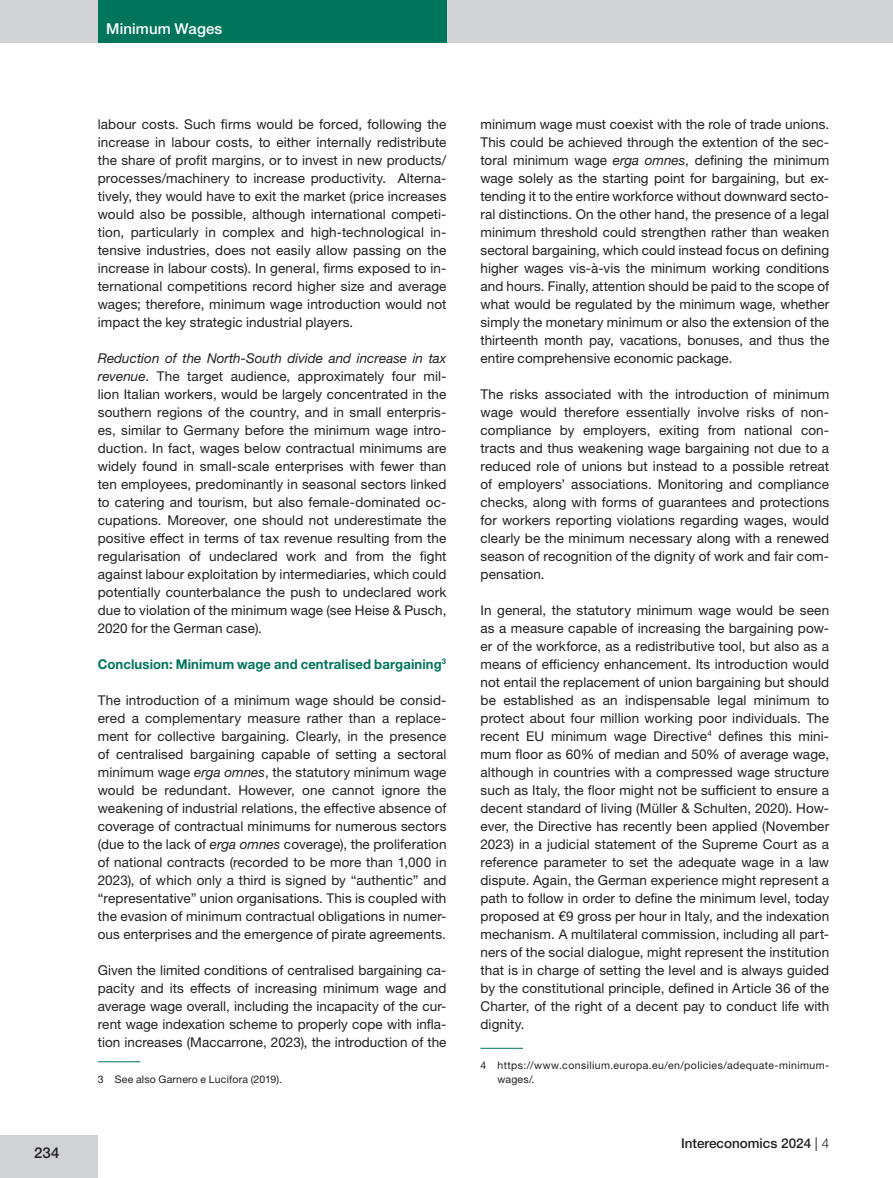
<style>
.page{position:relative;width:893px;height:1178px;background:#fff}
.page>*{position:absolute;margin:0;border:0;box-sizing:border-box;transform-origin:0 0}
.t1{font:500 15px "Helvetica Neue LTW1 G";letter-spacing:.01em;color:#fff}
.t2{font:500 15px "Helvetica Neue LTW1 G";color:#231f20}
.Fließtext{font:13.5px/18px "Helvetica Neue LTW1 G";letter-spacing:.01em;color:#231f20;text-align:justify}
.Zwischenüberschrift{font:700 13.5px "Helvetica Neue LTW1 G";letter-spacing:.01em;color:#01745c}
.t3{font:500 13.5px "Helvetica Neue LTW1 G";color:#231f20}
.Fußnotentext{font:10.5px/13.5px "Helvetica Neue LTW1 G";letter-spacing:.035em;color:#231f20}
.s1{font-style:italic}
.s2{font-weight:400}
.s3{font-weight:300}
</style>
<div class="page">
<div style="left:0;top:0;width:893px;height:43px;background:#d1d2d4"></div>
<div style="left:98px;top:0;width:348px;height:43px;background:#01745c"></div>
<div style="left:0;top:1135px;width:98px;height:43px;background:#d1d2d4"></div>
<hr style="left:98px;top:1061px;width:42px;height:1px;background:#01745c">
<hr style="left:480px;top:1048px;width:43px;height:1px;background:#01745c">
<p class="t2" style="left:34px;top:1143px;width:27px">234</p>
<p class="t1" style="left:106px;top:20px;width:118px">Minimum Wages</p>
<p class="Fließtext" style="left:98px;top:115px;width:350px">labour costs. Such firms would be forced, following the increase in labour costs, to either internally redistribute the share of profit margins, or to invest in new products/ processes/machinery to increase productivity. Alterna&shy;tively, they would have to exit the market (price increases would also be possible, although international competi&shy;tion, particularly in complex and high-technological in&shy;tensive industries, does not easily allow passing on the increase in labour costs). In general, firms exposed to in&shy;ternational competitions record higher size and average wages; therefore, minimum wage introduction would not impact the key strategic industrial players.</p>
<p class="Fließtext" style="left:98px;top:349px;width:350px"><span class="s1">Reduction of the North-South divide and increase in tax revenue</span>. The target audience, approximately four mil&shy;lion Italian workers, would be largely concentrated in the southern regions of the country, and in small enterpris&shy;es, similar to Germany before the minimum wage intro&shy;duction. In fact, wages below contractual minimums are widely found in small-scale enterprises with fewer than ten employees, predominantly in seasonal sectors linked to catering and tourism, but also female-dominated oc&shy;cupations. Moreover, one should not underestimate the positive effect in terms of tax revenue resulting from the regularisation of undeclared work and from the fight against labour exploitation by intermediaries, which could potentially counterbalance the push to undeclared work due to violation of the minimum wage (see Heise &amp; Pusch, 2020 for the German case).</p>
<p class="Zwischenüberschrift" style="left:98px;top:655px;width:350px">Conclusion: Minimum wage and centralised bargaining<sup>3</sup></p>
<p class="Fließtext" style="left:98px;top:691px;width:350px">The introduction of a minimum wage should be consid&shy;ered a complementary measure rather than a replace&shy;ment for collective bargaining. Clearly, in the presence of centralised bargaining capable of setting a sectoral minimum wage <span class="s1">erga omnes</span>, the statutory minimum wage would be redundant. However, one cannot ignore the weakening of industrial relations, the effective absence of coverage of contractual minimums for numerous sectors (due to the lack of <span class="s1">erga omnes</span> coverage), the proliferation of national contracts (recorded to be more than 1,000 in 2023), of which only a third is signed by “authentic” and “representative” union organisations. This is coupled with the evasion of minimum contractual obligations in numer&shy;ous enterprises and the emergence of pirate agreements.</p>
<p class="Fließtext" style="left:98px;top:961px;width:350px">Given the limited conditions of centralised bargaining ca&shy;pacity and its effects of increasing minimum wage and average wage overall, including the incapacity of the cur&shy;rent wage indexation scheme to properly cope with infla&shy;tion increases (Maccarrone, 2023), the introduction of the</p>
<p class="Fußnotentext" style="left:98px;top:1072px;width:186px">3 See also Garnero e Lucifora (2019).</p>
<p class="Fließtext" style="left:480px;top:115px;width:350px">minimum wage must coexist with the role of trade unions.<br>This could be achieved through the extention of the sec&shy;toral minimum wage <span class="s1">erga omnes</span>, defining the minimum wage solely as the starting point for bargaining, but ex&shy;tending it to the entire workforce without downward secto&shy;ral distinctions. On the other hand, the presence of a legal minimum threshold could strengthen rather than weaken sectoral bargaining, which could instead focus on defining higher wages vis-à-vis the minimum working conditions and hours. Finally, attention should be paid to the scope of what would be regulated by the minimum wage, whether simply the monetary minimum or also the extension of the thirteenth month pay, vacations, bonuses, and thus the entire comprehensive economic package.</p>
<p class="Fließtext" style="left:480px;top:385px;width:350px">The risks associated with the introduction of minimum wage would therefore essentially involve risks of non&shy;compliance by employers, exiting from national con&shy;tracts and thus weakening wage bargaining not due to a reduced role of unions but instead to a possible retreat of employers’ associations. Monitoring and compliance checks, along with forms of guarantees and protections for workers reporting violations regarding wages, would clearly be the minimum necessary along with a renewed season of recognition of the dignity of work and fair com&shy;pensation.</p>
<p class="Fließtext" style="left:480px;top:601px;width:350px">In general, the statutory minimum wage would be seen as a measure capable of increasing the bargaining pow&shy;er of the workforce, as a redistributive tool, but also as a means of efficiency enhancement. Its introduction would not entail the replacement of union bargaining but should be established as an indispensable legal minimum to protect about four million working poor individuals. The recent EU minimum wage Directive<sup>4</sup> defines this mini&shy;mum floor as 60% of median and 50% of average wage, although in countries with a compressed wage structure such as Italy, the floor might not be sufficient to ensure a decent standard of living (Müller &amp; Schulten, 2020). How&shy;ever, the Directive has recently been applied (November 2023) in a judicial statement of the Supreme Court as a reference parameter to set the adequate wage in a law dispute. Again, the German experience might represent a path to follow in order to define the minimum level, today proposed at €9 gross per hour in Italy, and the indexation mechanism. A multilateral commission, including all part&shy;ners of the social dialogue, might represent the institution that is in charge of setting the level and is always guided by the constitutional principle, defined in Article 36 of the Charter, of the right of a decent pay to conduct life with dignity.</p>
<p class="Fußnotentext" style="left:497px;top:1058px;width:333px;text-indent:-17px">4 https://www.consilium.europa.eu/en/policies/adequate-minimum&shy;wages/.</p>
<p class="t3" style="left:681px;top:1135px;width:150px">Intereconomics 2024 <span class="s2">|</span> <span class="s3">4</span></p>
</div>
